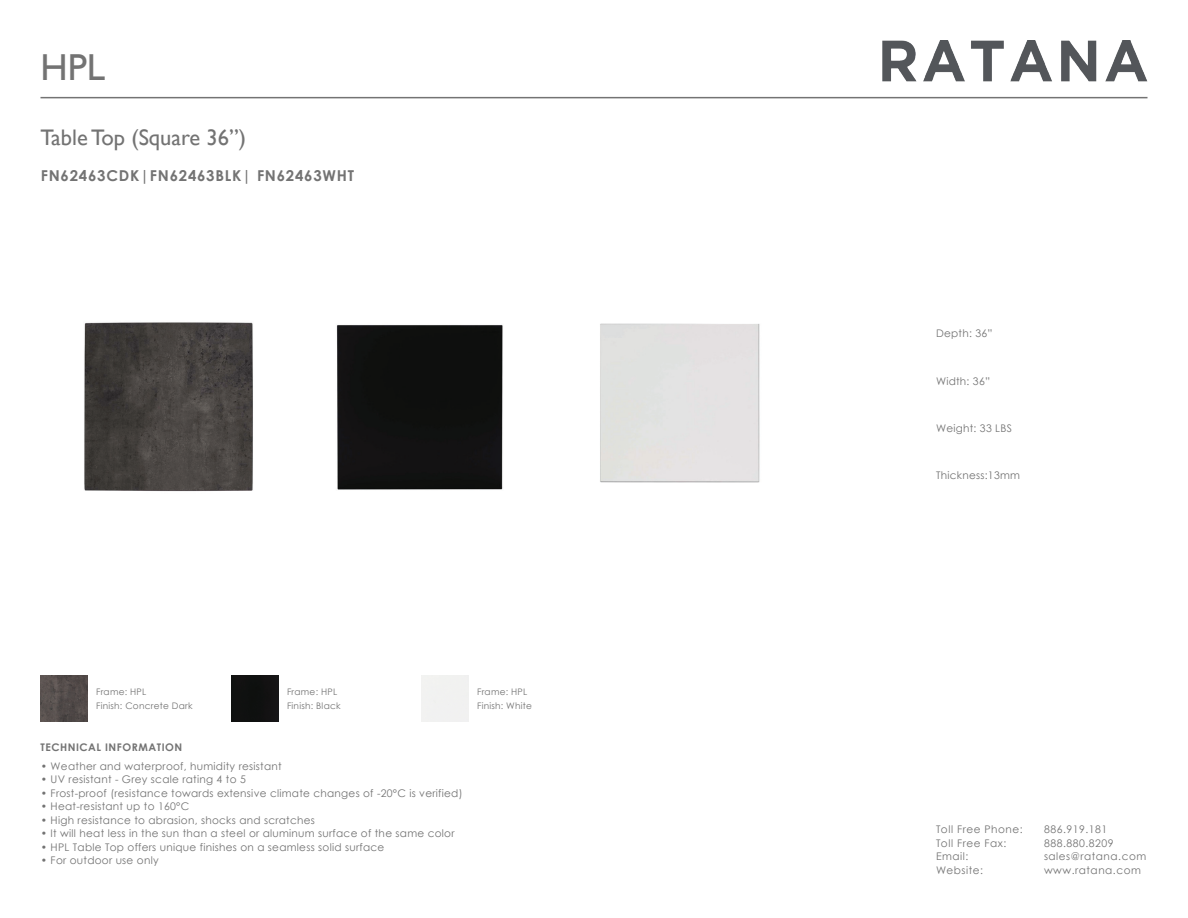
<style>
.page{position:relative;width:1188px;height:918px;background:#fff}
.page>*{position:absolute;margin:0;border:0;box-sizing:border-box;transform-origin:0 0}
.t1{font:37.5px "Gill Sans";color:#737373}
.t2{font:22.5px "Gill Sans";color:#737373}
.t3{font:700 15px "Century Gothic";letter-spacing:.05em;color:#737373}
.t4{font:10.5px "Century Gothic";letter-spacing:.025em;color:#737373}
.t5{font:10.5px "Century Gothic";letter-spacing:.05em;color:#737373}
.t6{font:700 10.5px "Century Gothic";letter-spacing:.05em;color:#737373}
.t7{font:9px/13.5px "Century Gothic";letter-spacing:.025em;color:#737373}
</style>
<div class="page">
<img style="left:883px;top:40px;width:264px;height:41px">
<hr style="left:40px;top:97px;width:1108px;height:1px;background:#737373">
<img style="left:84px;top:322px;width:676px;height:170px">
<img style="left:41px;top:675px;width:47px;height:47px">
<div style="left:231px;top:675px;width:47px;height:47px;background:#101110"></div>
<h1 class="t1" style="left:40px;top:45px;width:66px">HPL</h1>
<h2 class="t2" style="left:40px;top:125px;width:207px">Table Top (Square 36”)</h2>
<h3 class="t3" style="left:41px;top:164px;width:315px">FN62463CDK|FN62463BLK| FN62463WHT</h3>
<p class="t7" style="left:96px;top:685px;width:98px">Frame: HPL<br>Finish: Concrete Dark</p>
<p class="t7" style="left:287px;top:685px;width:55px">Frame: HPL<br>Finish: Black</p>
<p class="t7" style="left:477px;top:685px;width:56px">Frame: HPL<br>Finish: White</p>
<p class="t6" style="left:40px;top:739px;width:143px">TECHNICAL INFORMATION</p>
<p class="t4" style="left:41px;top:758px;width:242px">• Weather and waterproof, humidity resistant</p>
<p class="t4" style="left:41px;top:772px;width:206px">• UV resistant - Grey scale rating 4 to 5</p>
<p class="t4" style="left:41px;top:785px;width:423px">• Frost-proof (resistance towards extensive climate changes of -20°C is verified)</p>
<p class="t4" style="left:41px;top:799px;width:150px">• Heat-resistant up to 160°C</p>
<p class="t4" style="left:41px;top:812px;width:276px">• High resistance to abrasion, shocks and scratches</p>
<p class="t4" style="left:41px;top:826px;width:415px">• It will heat less in the sun than a steel or aluminum surface of the same color</p>
<p class="t4" style="left:41px;top:839px;width:345px">• HPL Table Top offers unique finishes on a seamless solid surface</p>
<p class="t4" style="left:41px;top:853px;width:119px">• For outdoor use only</p>
<p class="t4" style="left:936px;top:326px;width:58px">Depth: 36”</p>
<p class="t4" style="left:936px;top:374px;width:56px">Width: 36”</p>
<p class="t4" style="left:936px;top:421px;width:77px">Weight: 33 LBS</p>
<p class="t4" style="left:936px;top:468px;width:86px">Thickness:13mm</p>
<p class="t5" style="left:936px;top:822px;width:88px">Toll Free Phone:</p>
<p class="t5" style="left:1044px;top:822px;width:65px">886.919.181</p>
<p class="t5" style="left:936px;top:836px;width:72px">Toll Free Fax:</p>
<p class="t5" style="left:1044px;top:836px;width:71px">888.880.8209</p>
<p class="t4" style="left:936px;top:849px;width:34px">Email:</p>
<p class="t5" style="left:1044px;top:849px;width:104px">sales@ratana.com</p>
<p class="t5" style="left:936px;top:863px;width:49px">Website:</p>
<p class="t5" style="left:1044px;top:863px;width:98px">www.ratana.com</p>
</div>
